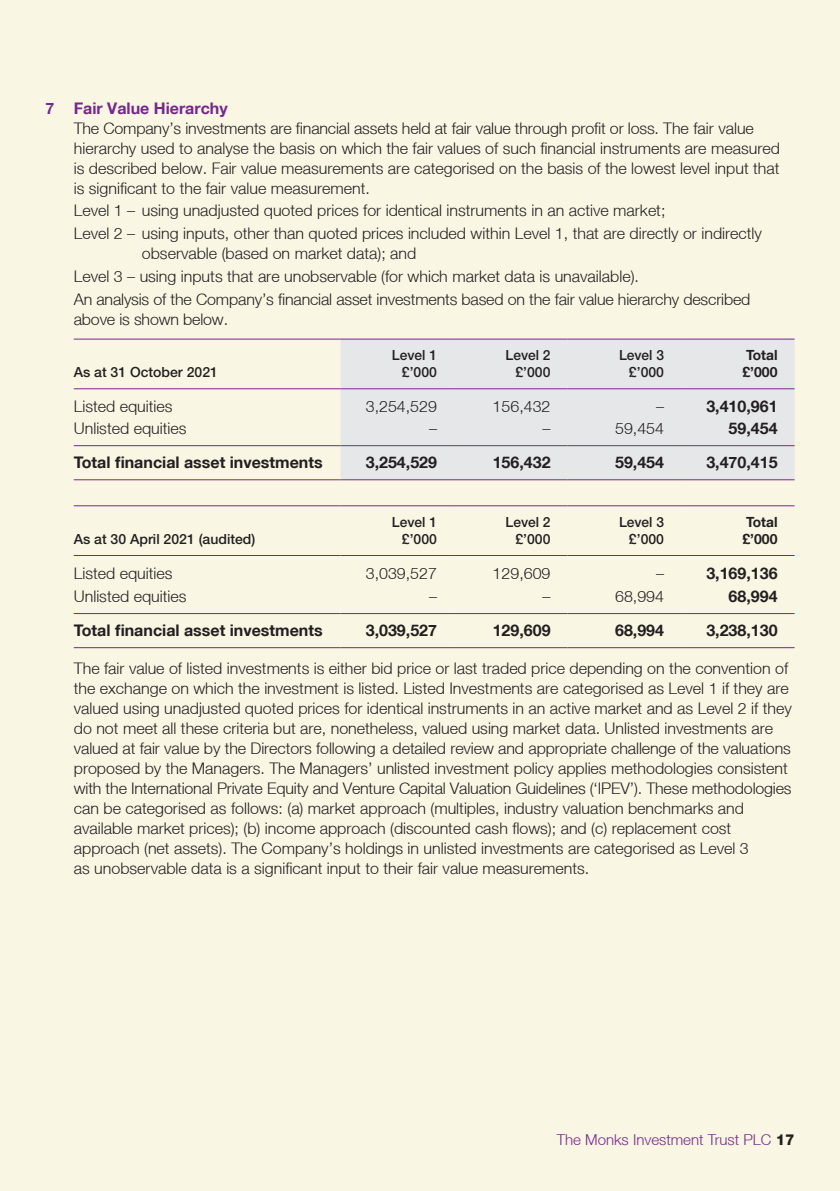
<style>
.page{position:relative;width:840px;height:1191px;background:#fff}
.page>*{position:absolute;margin:0;border:0;box-sizing:border-box;transform-origin:0 0}
.t1{font:300 16px/20px "Helvetica Neue LT";color:#231f20}
.t2{font:700 16px "Helvetica Neue LT";color:#231f20}
.t3{font:700 16px "Helvetica Neue LT";color:#77278d}
.t4{font:300 15px "Helvetica Neue LT";color:#77278d}
.t5{font:500 14px/17px "Helvetica Neue LT Std";color:#231f20;text-align:right}
.t6{font:700 14px/17px "Helvetica Neue LT";color:#231f20}
.s1{font-weight:800;color:#231f20}
</style>
<div class="page">
<div style="left:0;top:0;width:839px;height:1191px;background:#f9f6e4"></div>
<div style="left:340px;top:339px;width:454px;height:140px;background:#e6e7e9"></div>
<div style="left:340px;top:389px;width:454px;height:56px;background:#e6e7e9"></div>
<hr style="left:74px;top:479px;width:266px;height:1px;background:#77278d">
<hr style="left:340px;top:479px;width:114px;height:1px;background:#77278d">
<hr style="left:454px;top:479px;width:113px;height:1px;background:#77278d">
<hr style="left:567px;top:479px;width:113px;height:1px;background:#77278d">
<hr style="left:680px;top:479px;width:114px;height:1px;background:#77278d">
<hr style="left:74px;top:445px;width:266px;height:1px;background:#77278d">
<hr style="left:340px;top:445px;width:114px;height:1px;background:#77278d">
<hr style="left:454px;top:445px;width:113px;height:1px;background:#77278d">
<hr style="left:567px;top:445px;width:113px;height:1px;background:#77278d">
<hr style="left:680px;top:445px;width:114px;height:1px;background:#77278d">
<hr style="left:74px;top:338px;width:266px;height:1px;background:#77278d">
<hr style="left:340px;top:338px;width:114px;height:1px;background:#77278d">
<hr style="left:454px;top:338px;width:113px;height:1px;background:#77278d">
<hr style="left:567px;top:338px;width:113px;height:1px;background:#77278d">
<hr style="left:680px;top:338px;width:114px;height:1px;background:#77278d">
<hr style="left:74px;top:388px;width:266px;height:1px;background:#77278d">
<hr style="left:340px;top:388px;width:114px;height:1px;background:#77278d">
<hr style="left:454px;top:388px;width:113px;height:1px;background:#77278d">
<hr style="left:567px;top:388px;width:113px;height:1px;background:#77278d">
<hr style="left:680px;top:388px;width:114px;height:1px;background:#77278d">
<hr style="left:74px;top:613px;width:266px;height:1px;background:#77278d">
<hr style="left:340px;top:613px;width:114px;height:1px;background:#77278d">
<hr style="left:454px;top:613px;width:113px;height:1px;background:#77278d">
<hr style="left:567px;top:613px;width:113px;height:1px;background:#77278d">
<hr style="left:680px;top:613px;width:114px;height:1px;background:#77278d">
<hr style="left:74px;top:505px;width:266px;height:1px;background:#77278d">
<hr style="left:340px;top:505px;width:114px;height:1px;background:#77278d">
<hr style="left:454px;top:505px;width:113px;height:1px;background:#77278d">
<hr style="left:567px;top:505px;width:113px;height:1px;background:#77278d">
<hr style="left:680px;top:505px;width:114px;height:1px;background:#77278d">
<hr style="left:74px;top:555px;width:266px;height:1px;background:#77278d">
<hr style="left:74px;top:647px;width:266px;height:1px;background:#77278d">
<hr style="left:340px;top:647px;width:114px;height:1px;background:#77278d">
<hr style="left:454px;top:647px;width:113px;height:1px;background:#77278d">
<hr style="left:567px;top:647px;width:113px;height:1px;background:#77278d">
<hr style="left:680px;top:647px;width:114px;height:1px;background:#77278d">
<hr style="left:340px;top:555px;width:114px;height:1px;background:#77278d">
<hr style="left:454px;top:555px;width:113px;height:1px;background:#77278d">
<hr style="left:567px;top:555px;width:113px;height:1px;background:#77278d">
<hr style="left:680px;top:555px;width:114px;height:1px;background:#77278d">
<p class="t3" style="left:45px;top:98px;width:184px">7 Fair Value Hierarchy</p>
<p class="t1" style="left:74px;top:117px;width:707px">The Company’s investments are financial assets held at fair value through profit or loss. The fair value hierarchy used to analyse the basis on which the fair values of such financial instruments are measured is described below. Fair value measurements are categorised on the basis of the lowest level input that is significant to the fair value measurement.</p>
<p class="t1" style="left:74px;top:199px;width:689px;line-height:22.8px">Level 1 – using unadjusted quoted prices for identical instruments in an active market;<br>Level 2 – using inputs, other than quoted prices included within Level 1, that are directly or indirectly</p>
<p class="t1" style="left:74px;top:242px;width:677px;line-height:22.8px;text-indent:68px">observable (based on market data); and<br>Level 3 – using inputs that are unobservable (for which market data is unavailable).<br>An analysis of the Company’s financial asset investments based on the fair value hierarchy described</p>
<p class="t1" style="left:74px;top:309px;width:156px">above is shown below.</p>
<p class="t5" style="left:74px;top:364px;width:145px">As at 31 October 2021</p>
<p class="t5" style="left:392px;top:347px;width:47px">Level 1 £’000</p>
<p class="t5" style="left:505px;top:347px;width:47px">Level 2 £’000</p>
<p class="t5" style="left:618px;top:347px;width:47px">Level 3 £’000</p>
<p class="t6" style="left:742px;top:347px;width:37px">Total £’000</p>
<p class="t1" style="left:74px;top:395px;width:100px">Listed equities</p>
<p class="t1" style="left:365px;top:395px;width:73px">3,254,529</p>
<p class="t1" style="left:492px;top:395px;width:59px">156,432</p>
<p class="t1" style="left:655px;top:395px;width:9px">–</p>
<p class="t2" style="left:706px;top:396px;width:73px">3,410,961</p>
<p class="t1" style="left:74px;top:418px;width:114px">Unlisted equities</p>
<p class="t1" style="left:429px;top:418px;width:9px">–</p>
<p class="t1" style="left:542px;top:418px;width:9px">–</p>
<p class="t1" style="left:614px;top:418px;width:50px">59,454</p>
<p class="t2" style="left:728px;top:419px;width:50px">59,454</p>
<p class="t2" style="left:74px;top:453px;width:250px">Total financial asset investments</p>
<p class="t2" style="left:365px;top:453px;width:73px">3,254,529</p>
<p class="t2" style="left:492px;top:453px;width:59px">156,432</p>
<p class="t2" style="left:614px;top:453px;width:50px">59,454</p>
<p class="t2" style="left:706px;top:453px;width:73px">3,470,415</p>
<p class="t5" style="left:74px;top:530px;width:183px">As at 30 April 2021 (audited)</p>
<p class="t5" style="left:392px;top:513px;width:47px">Level 1 £’000</p>
<p class="t5" style="left:505px;top:513px;width:47px">Level 2 £’000</p>
<p class="t5" style="left:618px;top:513px;width:47px">Level 3 £’000</p>
<p class="t6" style="left:742px;top:513px;width:37px">Total £’000</p>
<p class="t1" style="left:74px;top:563px;width:100px">Listed equities</p>
<p class="t1" style="left:365px;top:563px;width:73px">3,039,527</p>
<p class="t1" style="left:492px;top:563px;width:59px">129,609</p>
<p class="t1" style="left:655px;top:563px;width:9px">–</p>
<p class="t2" style="left:706px;top:564px;width:73px">3,169,136</p>
<p class="t1" style="left:74px;top:586px;width:114px">Unlisted equities</p>
<p class="t1" style="left:429px;top:586px;width:9px">–</p>
<p class="t1" style="left:542px;top:586px;width:9px">–</p>
<p class="t1" style="left:614px;top:586px;width:50px">68,994</p>
<p class="t2" style="left:728px;top:586px;width:50px">68,994</p>
<p class="t2" style="left:74px;top:620px;width:250px">Total financial asset investments</p>
<p class="t2" style="left:365px;top:620px;width:73px">3,039,527</p>
<p class="t2" style="left:492px;top:620px;width:59px">129,609</p>
<p class="t2" style="left:614px;top:620px;width:50px">68,994</p>
<p class="t2" style="left:706px;top:620px;width:73px">3,238,130</p>
<p class="t1" style="left:74px;top:658px;width:719px">The fair value of listed investments is either bid price or last traded price depending on the convention of the exchange on which the investment is listed. Listed Investments are categorised as Level 1 if they are valued using unadjusted quoted prices for identical instruments in an active market and as Level 2 if they do not meet all these criteria but are, nonetheless, valued using market data. Unlisted investments are valued at fair value by the Directors following a detailed review and appropriate challenge of the valuations proposed by the Managers. The Managers’ unlisted investment policy applies methodologies consistent with the International Private Equity and Venture Capital Valuation Guidelines (‘IPEV’). These methodologies can be categorised as follows: (a) market approach (multiples, industry valuation benchmarks and available market prices); (b) income approach (discounted cash flows); and (c) replacement cost approach (net assets). The Company’s holdings in unlisted investments are categorised as Level 3<br>as unobservable data is a significant input to their fair value measurements.</p>
<p class="t4" style="left:556px;top:1130px;width:239px">The Monks Investment Trust PLC <span class="s1">17</span></p>
</div>
